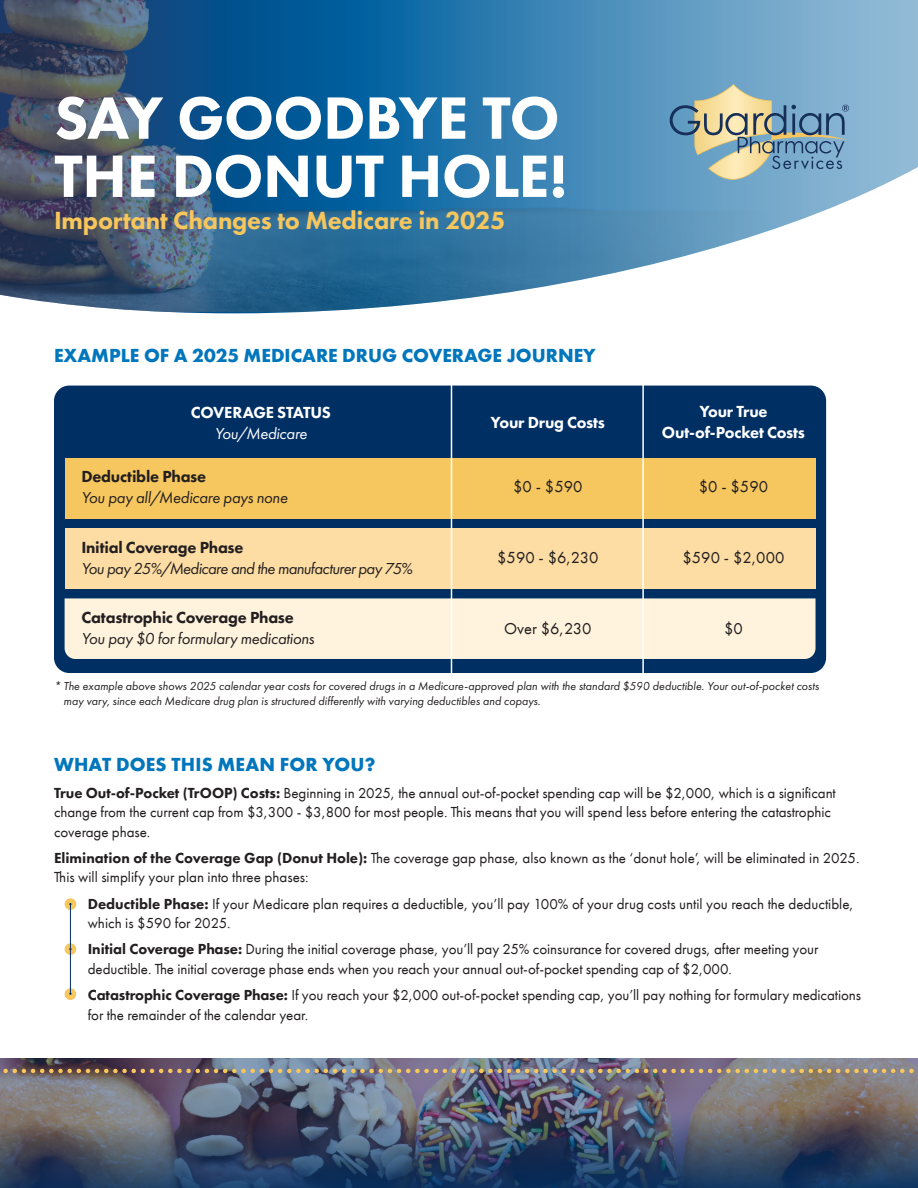
<style>
.page{position:relative;width:918px;height:1188px;background:#fff}
.page>*{position:absolute;margin:0;border:0;box-sizing:border-box;transform-origin:0 0}
.t1{font:800 61.95px/58.2px "Futura PT";letter-spacing:-.01em;color:#fff}
.t2{font:800 25.65px "Futura PT";letter-spacing:-.01em;color:#f7c65c}
.t3{font:700 19.5px "Futura PT";color:#0076bc}
.t4{font:italic 16.5px "Futura PT";letter-spacing:-.02em;color:#231f20}
.t5{font:800 16.5px "Futura PT";letter-spacing:-.015em;color:#231f20}
.t6{font:800 16.5px/21px "Futura PT";letter-spacing:-.015em;color:#fff;text-align:center}
.t7{font:16.5px "Futura PT";color:#231f20}
.t8{font:italic 16.5px "Futura PT";letter-spacing:-.02em;color:#fff}
.t9{font:15px/19.5px "Futura PT";letter-spacing:-.005em;color:#231f20}
.t10{font:italic 12px/14.4px "Futura PT";color:#231f20}
.s1{font-weight:800}
</style>
<div class="page">
<img style="left:0;top:0;width:918px;height:312px">
<div style="left:54px;top:386px;width:772px;height:287px;background:#002f63;border-radius:15px"></div>
<svg style="left:670px;top:84px;width:179px;height:96px"></svg>
<div style="left:65px;top:458px;width:751px;height:61px;background:#f6c75f"></div>
<div style="left:65px;top:528px;width:751px;height:61px;background:#fddda3"></div>
<div style="left:65px;top:598px;width:751px;height:61px;background:#fff3dd"></div>
<hr style="left:451px;top:378px;width:1px;height:309px;background:#fff">
<hr style="left:642px;top:378px;width:2px;height:309px;background:#fff">
<img style="left:0;top:1058px;width:918px;height:30px">
<img style="left:0;top:1069px;width:918px;height:4px">
<img style="left:0;top:1088px;width:918px;height:100px">
<svg style="left:65px;top:898px;width:11px;height:12px"></svg>
<svg style="left:65px;top:988px;width:11px;height:12px"></svg>
<svg style="left:65px;top:943px;width:11px;height:12px"></svg>
<hr style="left:70px;top:904px;width:1px;height:90px;background:#002f63">
<p class="t1" style="left:54px;top:88px;width:514px">SAY GOODBYE TO<br>THE DONUT HOLE!</p>
<p class="t2" style="left:54px;top:205px;width:453px">Important Changes to Medicare in 2025</p>
<p class="t3" style="left:54px;top:343px;width:543px">EXAMPLE OF A 2025 MEDICARE DRUG COVERAGE JOURNEY</p>
<p class="t6" style="left:191px;top:401px;width:142px">COVERAGE STATUS</p>
<p class="t8" style="left:215px;top:423px;width:94px">You/Medicare</p>
<p class="t5" style="left:81px;top:466px;width:126px">Deductible Phase</p>
<p class="t4" style="left:81px;top:487px;width:208px">You pay all/Medicare pays none</p>
<p class="t5" style="left:81px;top:537px;width:164px">Initial Coverage Phase</p>
<p class="t4" style="left:81px;top:558px;width:333px">You pay 25%/Medicare and the manufacturer pay 75%</p>
<p class="t5" style="left:81px;top:608px;width:214px">Catastrophic Coverage Phase</p>
<p class="t4" style="left:81px;top:629px;width:234px">You pay $0 for formulary medications</p>
<p class="t6" style="left:491px;top:412px;width:116px">Your Drug Costs</p>
<p class="t6" style="left:662px;top:401px;width:145px">Your True<br>Out-of-Pocket Costs</p>
<p class="t7" style="left:513px;top:477px;width:71px">$0 - $590</p>
<p class="t7" style="left:699px;top:477px;width:71px">$0 - $590</p>
<p class="t7" style="left:497px;top:547px;width:103px">$590 - $6,230</p>
<p class="t7" style="left:683px;top:547px;width:103px">$590 - $2,000</p>
<p class="t7" style="left:504px;top:618px;width:89px">Over $6,230</p>
<p class="t7" style="left:724px;top:618px;width:20px">$0</p>
<p class="t10" style="left:64px;top:679px;width:757px;text-indent:-10px">* The example above shows 2025 calendar year costs for covered drugs in a Medicare-approved plan with the standard $590 deductible. Your out-of-pocket costs may vary, since each Medicare drug plan is structured differently with varying deductibles and copays.</p>
<p class="t3" style="left:54px;top:752px;width:323px">WHAT DOES THIS MEAN FOR YOU?</p>
<p class="t9" style="left:54px;top:783px;width:783px"><span class="s1">True Out-of-Pocket (TrOOP) Costs:</span> Beginning in 2025, the annual out-of-pocket spending cap will be $2,000, which is a significant change from the current cap from $3,300 - $3,800 for most people. This means that you will spend less before entering the catastrophic coverage phase.</p>
<p class="t9" style="left:54px;top:848px;width:807px"><span class="s1">Elimination of the Coverage Gap (Donut Hole):</span> The coverage gap phase, also known as the ‘donut hole’, will be eliminated in 2025.<br>This will simplify your plan into three phases:</p>
<p class="t9" style="left:88px;top:894px;width:767px"><span class="s1">Deductible Phase:</span> If your Medicare plan requires a deductible, you’ll pay 100% of your drug costs until you reach the deductible, which is $590 for 2025.</p>
<p class="t9" style="left:88px;top:940px;width:732px"><span class="s1">Initial Coverage Phase:</span> During the initial coverage phase, you’ll pay 25% coinsurance for covered drugs, after meeting your deductible. The initial coverage phase ends when you reach your annual out-of-pocket spending cap of $2,000.</p>
<p class="t9" style="left:88px;top:985px;width:775px"><span class="s1">Catastrophic Coverage Phase:</span> If you reach your $2,000 out-of-pocket spending cap, you’ll pay nothing for formulary medications for the remainder of the calendar year.</p>
</div>
